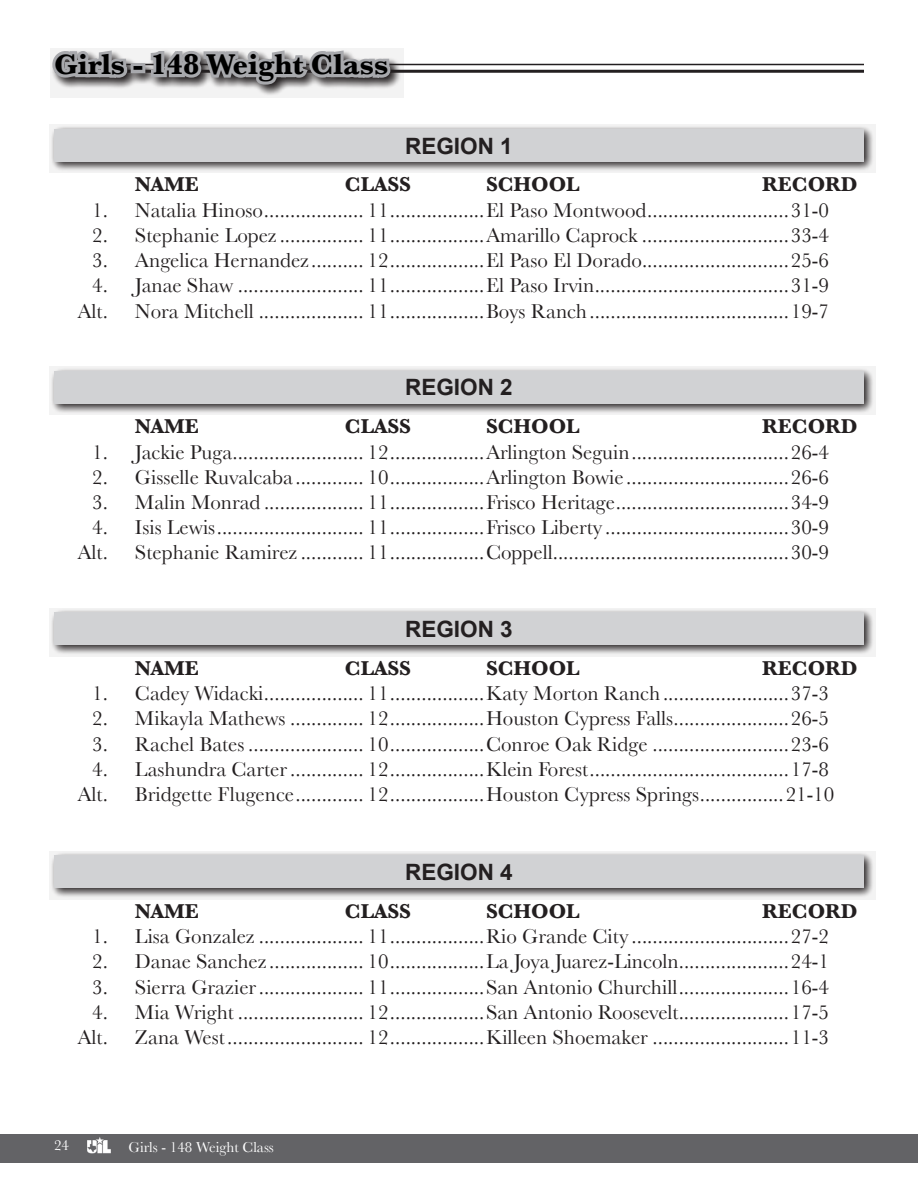
<style>
.page{position:relative;width:918px;height:1188px;background:#fff}
.page>*{position:absolute;margin:0;border:0;box-sizing:border-box;transform-origin:0 0}
.t1{font:700 30px "Baskerville";color:#000}
.t2{font:700 22.5px "Arial";color:#231f20}
.t3{font:21px/25.2px "Baskerville";color:#231f20}
.t4{font:700 21px "Baskerville";color:#231f20}
.t5{font:15px "Baskerville";color:#fff}
</style>
<div class="page">
<div style="left:0;top:1134px;width:918px;height:29px;background:#636366"></div>
<img style="left:87px;top:1137px;width:24px;height:17px">
<hr style="left:55px;top:70px;width:809px;height:3px;background:#231f20">
<hr style="left:55px;top:64px;width:809px;height:1px;background:#231f20">
<svg style="left:50px;top:48px;width:353px;height:50px;fill:#f3f3f3"></svg>
<svg style="left:50px;top:48px;width:82px;height:40px"></svg>
<div style="left:131px;top:63px;width:14px;height:10px;border:6px solid #a8a9ad"></div>
<svg style="left:147px;top:48px;width:248px;height:42px"></svg>
<svg style="left:49px;top:124px;width:827px;height:49px"></svg>
<div style="left:54px;top:129px;width:810px;height:33px;background:#d1d2d4"></div>
<svg style="left:49px;top:366px;width:827px;height:49px"></svg>
<div style="left:54px;top:371px;width:810px;height:32px;background:#d1d2d4"></div>
<svg style="left:49px;top:608px;width:827px;height:48px"></svg>
<div style="left:54px;top:613px;width:810px;height:32px;background:#d1d2d4"></div>
<svg style="left:49px;top:851px;width:827px;height:48px"></svg>
<div style="left:54px;top:856px;width:810px;height:32px;background:#d1d2d4"></div>
<h1 class="t1" style="left:54px;top:47px;width:336px">Girls - 148 Weight Class</h1>
<p class="t2" style="left:405px;top:133px;width:109px">REGION 1</p>
<p class="t4" style="left:135px;top:172px;width:65px">NAME</p>
<p class="t4" style="left:345px;top:172px;width:68px">CLASS</p>
<p class="t4" style="left:486px;top:172px;width:95px">SCHOOL</p>
<p class="t4" style="left:762px;top:172px;width:97px">RECORD</p>
<p class="t3" style="left:92px;top:197px;width:738px">1. Natalia Hinoso................... 11..................El Paso Montwood...........................31-0</p>
<p class="t3" style="left:92px;top:223px;width:738px">2. Stephanie Lopez ................ 11..................Amarillo Caprock ............................33-4</p>
<p class="t3" style="left:92px;top:248px;width:738px">3. Angelica Hernandez.......... 12..................El Paso El Dorado............................25-6</p>
<p class="t3" style="left:77px;top:273px;width:753px;text-indent:15px">4. Janae Shaw ........................ 11..................El Paso Irvin.....................................31-9<br>Alt.</p>
<p class="t3" style="left:135px;top:298px;width:696px">Nora Mitchell .................... 11..................Boys Ranch......................................19-7</p>
<p class="t2" style="left:405px;top:375px;width:109px">REGION 2</p>
<p class="t4" style="left:135px;top:414px;width:65px">NAME</p>
<p class="t4" style="left:345px;top:414px;width:68px">CLASS</p>
<p class="t4" style="left:486px;top:414px;width:95px">SCHOOL</p>
<p class="t4" style="left:762px;top:414px;width:97px">RECORD</p>
<p class="t3" style="left:92px;top:439px;width:738px">1. Jackie Puga......................... 12..................Arlington Seguin..............................26-4</p>
<p class="t3" style="left:92px;top:464px;width:738px">2. Gisselle Ruvalcaba ............. 10..................Arlington Bowie ...............................26-6</p>
<p class="t3" style="left:92px;top:489px;width:738px">3. Malin Monrad ................... 11..................Frisco Heritage.................................34-9</p>
<p class="t3" style="left:77px;top:515px;width:753px;text-indent:15px">4. Isis Lewis............................ 11..................Frisco Liberty ...................................30-9<br>Alt.</p>
<p class="t3" style="left:135px;top:540px;width:696px">Stephanie Ramirez ............ 11..................Coppell.............................................30-9</p>
<p class="t2" style="left:405px;top:617px;width:109px">REGION 3</p>
<p class="t4" style="left:135px;top:656px;width:65px">NAME</p>
<p class="t4" style="left:345px;top:656px;width:68px">CLASS</p>
<p class="t4" style="left:486px;top:656px;width:95px">SCHOOL</p>
<p class="t4" style="left:762px;top:656px;width:97px">RECORD</p>
<p class="t3" style="left:92px;top:681px;width:738px">1. Cadey Widacki................... 11..................Katy Morton Ranch ........................37-3</p>
<p class="t3" style="left:92px;top:706px;width:738px">2. Mikayla Mathews .............. 12..................Houston Cypress Falls......................26-5</p>
<p class="t3" style="left:92px;top:731px;width:738px">3. Rachel Bates ...................... 10..................Conroe Oak Ridge ..........................23-6</p>
<p class="t3" style="left:77px;top:756px;width:753px;text-indent:15px">4. Lashundra Carter.............. 12..................Klein Forest......................................17-8<br>Alt.</p>
<p class="t3" style="left:135px;top:782px;width:701px">Bridgette Flugence............. 12..................Houston Cypress Springs................21-10</p>
<p class="t2" style="left:405px;top:860px;width:109px">REGION 4</p>
<p class="t4" style="left:135px;top:899px;width:65px">NAME</p>
<p class="t4" style="left:345px;top:899px;width:68px">CLASS</p>
<p class="t4" style="left:486px;top:899px;width:95px">SCHOOL</p>
<p class="t4" style="left:762px;top:899px;width:97px">RECORD</p>
<p class="t3" style="left:92px;top:924px;width:738px">1. Lisa Gonzalez .................... 11..................Rio Grande City ..............................27-2</p>
<p class="t3" style="left:92px;top:949px;width:738px">2. Danae Sanchez .................. 10..................La Joya Juarez-Lincoln.....................24-1</p>
<p class="t3" style="left:92px;top:974px;width:738px">3. Sierra Grazier.................... 11..................San Antonio Churchill.....................16-4</p>
<p class="t3" style="left:77px;top:999px;width:753px;text-indent:15px">4. Mia Wright ........................ 12..................San Antonio Roosevelt.....................17-5<br>Alt.</p>
<p class="t3" style="left:135px;top:1025px;width:696px">Zana West.......................... 12..................Killeen Shoemaker ..........................11-3</p>
<p class="t5" style="left:54px;top:1137px;width:16px">24</p>
<p class="t5" style="left:129px;top:1138px;width:147px">Girls - 148 Weight Class</p>
</div>
